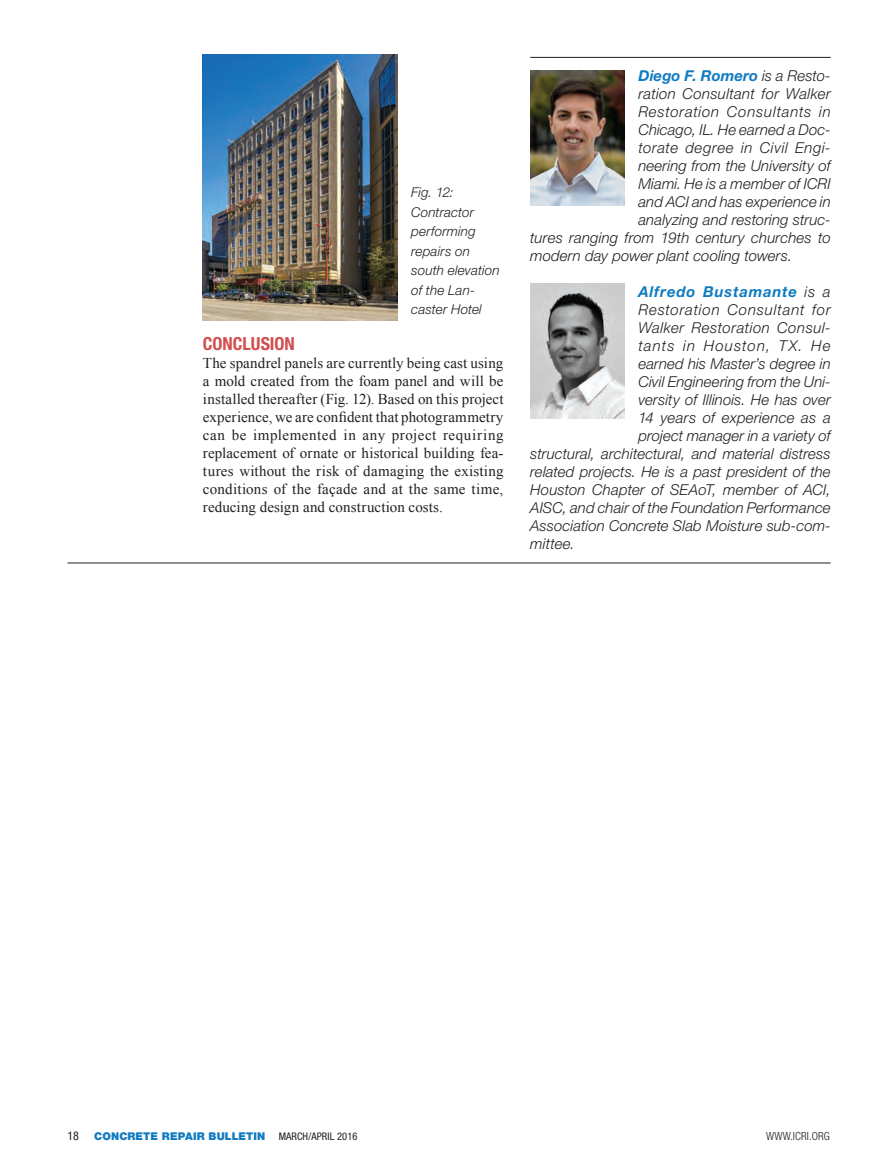
<style>
.page{position:relative;width:878px;height:1175px;background:#fff}
.page>*{position:absolute;margin:0;border:0;box-sizing:border-box;transform-origin:0 0}
.Body_text{font:700 condensed 18px "Helvetica Neue LT Std";color:#d24e4d}
.Body_text-2{font:italic 300 15px "Helvetica Neue LT Std";letter-spacing:.01em;color:#231f20}
.Body_text-3{font:15px/18px "Times New Roman";letter-spacing:.01em;color:#231f20;text-align:justify}
.Body_text-4{font:italic 300 15px "Helvetica Neue LT Std";letter-spacing:.05em;color:#231f20}
.Body_text-5{font:italic 300 15px "Helvetica Neue LT Std";letter-spacing:.04em;color:#231f20}
.Body_text-6{font:italic 300 15px "Helvetica Neue LT Std";letter-spacing:.055em;color:#231f20}
.Body_text-7{font:italic 300 15px "Helvetica Neue LT Std";letter-spacing:.035em;color:#231f20}
.Body_text-8{font:italic 700 15px "Helvetica Neue LT Std";letter-spacing:.005em;color:#107bc1}
.Body_text-9{font:italic 700 15px "Helvetica Neue LT Std";letter-spacing:.045em;color:#107bc1}
.Body_text-10{font:italic 300 15px "Helvetica Neue LT Std";letter-spacing:.075em;color:#231f20}
.Body_text-11{font:italic 300 13.5px/19.5px "Helvetica Neue LT Std";letter-spacing:.01em;color:#231f20}
.t1{font:condensed 12px "Helvetica Neue LT Std";color:#231f20}
.t2{font:300 condensed 11.25px "Helvetica Neue LT Std";letter-spacing:.01em;color:#231f20}
.t3{font:900 10.8px "Helvetica Neue LT Std";letter-spacing:.01em;color:#107bc1}
.t4{font:condensed 10.5px "Helvetica Neue LT Std";letter-spacing:.01em;color:#231f20}
.s1{font-weight:300;color:#231f20}
</style>
<div class="page">
<img style="left:203px;top:54px;width:194px;height:266px">
<img style="left:530px;top:283px;width:95px;height:135px">
<img style="left:530px;top:70px;width:95px;height:135px">
<hr style="left:530px;top:57px;width:300px;height:1px;background:#231f20">
<hr style="left:68px;top:562px;width:762px;height:1px;background:#231f20">
<p class="Body_text-11" style="left:411px;top:183px;width:90px">Fig. 12:<br>Contractor performing repairs on south elevation of the Lan&shy;caster Hotel</p>
<p class="Body_text" style="left:203px;top:333px;width:93px">CONCLUSION</p>
<p class="Body_text-3" style="left:203px;top:354px;width:302px">The spandrel panels are currently being cast using a mold created from the foam panel and will be installed thereafter (Fig. 12). Based on this project experience, we are confident that photogrammetry can be implemented in any project requiring replacement of ornate or historical building fea&shy;tures without the risk of damaging the existing conditions of the façade and at the same time, reducing design and construction costs.</p>
<p class="Body_text-8" style="left:638px;top:66px;width:194px">Diego F. Romero <span class="s1">is a Resto-</span></p>
<p class="Body_text-2" style="left:638px;top:85px;width:194px">ration Consultant for Walker</p>
<p class="Body_text-4" style="left:638px;top:103px;width:194px">Restoration Consultants in</p>
<p class="Body_text-2" style="left:638px;top:121px;width:194px">Chicago, IL. He earned a Doc-</p>
<p class="Body_text-5" style="left:638px;top:139px;width:194px">torate degree in Civil Engi-</p>
<p class="Body_text-2" style="left:638px;top:157px;width:194px">neering from the University of</p>
<p class="Body_text-2" style="left:638px;top:175px;width:194px">Miami. He is a member of ICRI</p>
<p class="Body_text-2" style="left:638px;top:193px;width:194px">and ACI and has experience in</p>
<p class="Body_text-2" style="left:638px;top:211px;width:194px">analyzing and restoring struc-</p>
<p class="Body_text-2" style="left:530px;top:229px;width:302px">tures ranging from 19th century churches to</p>
<p class="Body_text-2" style="left:530px;top:247px;width:263px">modern day power plant cooling towers.</p>
<p class="Body_text-9" style="left:638px;top:282px;width:194px">Alfredo Bustamante <span class="s1">is a</span></p>
<p class="Body_text-6" style="left:638px;top:301px;width:194px">Restoration Consultant for</p>
<p class="Body_text-7" style="left:638px;top:319px;width:194px">Walker Restoration Consul-</p>
<p class="Body_text-10" style="left:638px;top:337px;width:194px">tants in Houston, TX. He</p>
<p class="Body_text-2" style="left:638px;top:355px;width:194px">earned his Master’s degree in</p>
<p class="Body_text-2" style="left:638px;top:373px;width:194px">Civil Engineering from the Uni-</p>
<p class="Body_text-2" style="left:638px;top:391px;width:194px">versity of Illinois. He has over</p>
<p class="Body_text-2" style="left:638px;top:409px;width:194px">14 years of experience as a</p>
<p class="Body_text-2" style="left:638px;top:427px;width:194px">project manager in a variety of</p>
<p class="Body_text-2" style="left:530px;top:445px;width:302px">structural, architectural, and material distress</p>
<p class="Body_text-2" style="left:530px;top:463px;width:302px">related projects. He is a past president of the</p>
<p class="Body_text-2" style="left:530px;top:481px;width:302px">Houston Chapter of SEAoT, member of ACI,</p>
<p class="Body_text-2" style="left:530px;top:499px;width:302px">AISC, and chair of the Foundation Performance</p>
<p class="Body_text-2" style="left:530px;top:517px;width:302px">Association Concrete Slab Moisture sub-com-</p>
<p class="Body_text-2" style="left:530px;top:535px;width:46px">mittee.</p>
<p class="t1" style="left:68px;top:1129px;width:13px">18</p>
<p class="t3" style="left:94px;top:1130px;width:173px">CONCRETE REPAIR BULLETIN</p>
<p class="t4" style="left:279px;top:1130px;width:80px">MARCH/APRIL 2016</p>
<p class="t2" style="left:766px;top:1129px;width:65px">WWW.ICRI.ORG</p>
</div>
